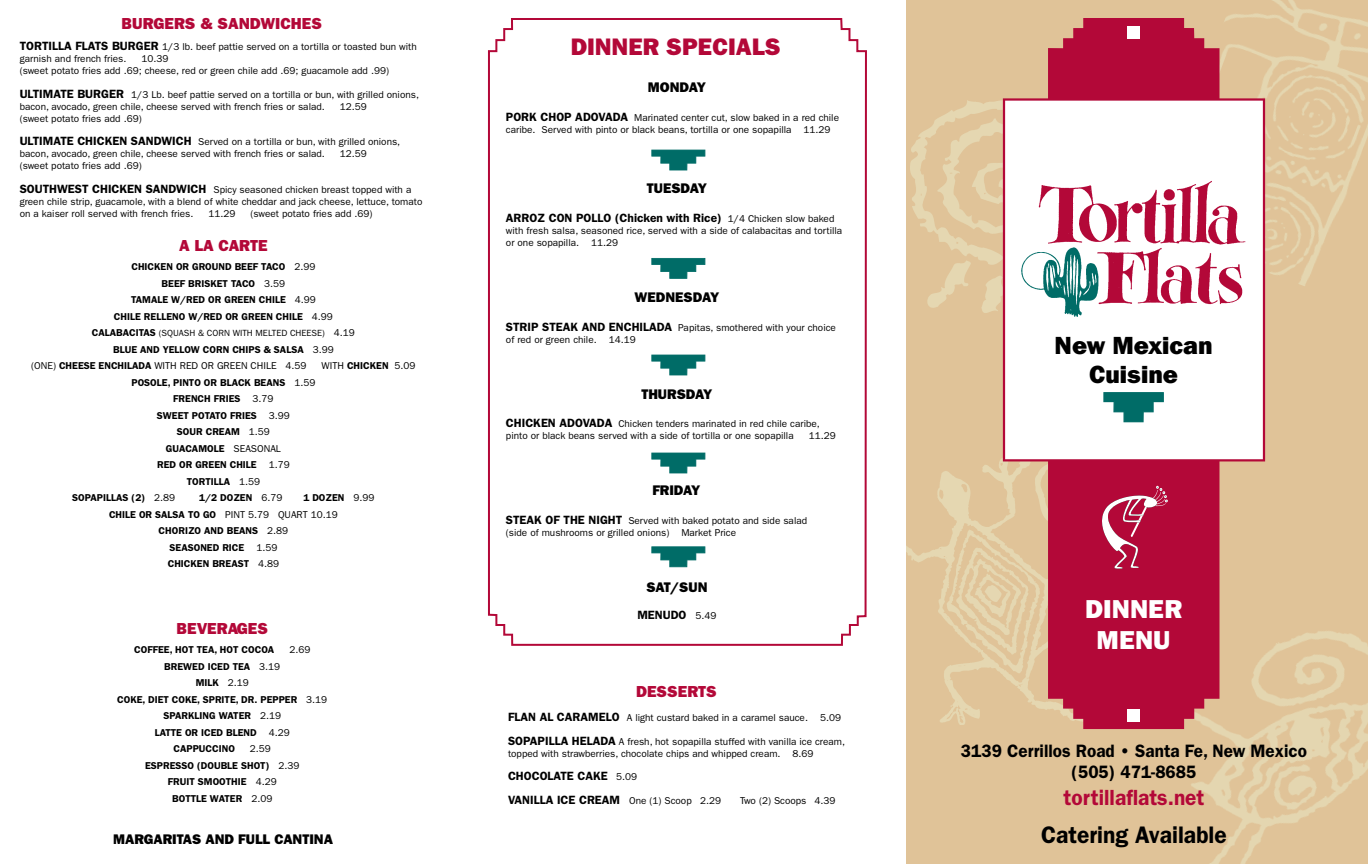
<style>
.page{position:relative;width:1368px;height:864px;background:#fff}
.page>*{position:absolute;margin:0;border:0;box-sizing:border-box;transform-origin:0 0}
.t1{font:800 25.8px/30.9px "Franklin Gothic IT Cby BT";color:#fff;text-align:center}
.t2{font:800 24.7px/29.1px "Franklin Gothic IT Cby BT";color:#000;text-align:center}
.t3{font:600 24px "ITC Franklin Gothic Std";color:#000;scale:.95 1}
.t4{font:24px "ITC Franklin Gothic Std Hvy";color:#b30838}
.t5{font:600 22px "ITC Franklin Gothic Std";color:#b30838;scale:.95 1}
.t6{font:600 18px/21.6px "ITC Franklin Gothic Std";color:#000;text-align:center;scale:.95 1}
.t7{font:16px "ITC Franklin Gothic Std Hvy";color:#b30838}
.t8{font:14px "ITC Franklin Gothic Std Hvy";color:#000}
.t9{font:600 12px/23.4px "ITC Franklin Gothic Std";color:#000}
.t10{font:10px/12px "ITC Franklin Gothic Std";color:#000}
.t11{font:600 10px/16.5px "ITC Franklin Gothic Std";color:#000;text-align:center}
.t12{font:9px "ITC Franklin Gothic Std";color:#000}
.s1{font-weight:600;font-size:12px}
.s2{font-weight:400}
.s3{font-weight:600;font-size:10px}
.s4{font-size:10px}
.s5{font-weight:600}
.s6{font-weight:400;font-size:10px}
</style>
<div class="page">
<div style="left:907px;top:0;width:461px;height:864px;background:#e0c398"></div>
<img style="left:1191px;top:631px;width:177px;height:233px">
<img style="left:1220px;top:0;width:148px;height:302px">
<img style="left:907px;top:450px;width:141px;height:275px">
<img style="left:910px;top:100px;width:93px;height:218px">
<svg style="left:488px;top:18px;width:379px;height:628px"></svg>
<div style="left:1048px;top:18px;width:172px;height:711px;background:#b30838"></div>
<div style="left:1127px;top:26px;width:13px;height:12px;background:#fff"></div>
<div style="left:1127px;top:709px;width:13px;height:12px;background:#fff"></div>
<div style="left:1003px;top:98px;width:262px;height:363px;background:#fff"></div>
<img style="left:1019px;top:179px;width:229px;height:139px">
<img style="left:1021px;top:245px;width:83px;height:73px">
<svg style="left:1103px;top:392px;width:61px;height:30px;background:#559d9a"></svg>
<svg style="left:1101px;top:486px;width:67px;height:83px;background:#bd345b"></svg>
<svg style="left:651px;top:150px;width:54px;height:20px"></svg>
<svg style="left:651px;top:258px;width:54px;height:21px"></svg>
<svg style="left:651px;top:355px;width:54px;height:20px"></svg>
<svg style="left:651px;top:453px;width:54px;height:20px"></svg>
<svg style="left:651px;top:546px;width:54px;height:21px"></svg>
<h3 class="t7" style="left:122px;top:14px;width:202px">BURGERS &amp; SANDWICHES</h3>
<p class="t10" style="left:20px;top:41px;width:399px"><span class="s1">TORTILLA FLATS BURGER</span> 1/3 lb. beef pattie served on a tortilla or toasted bun with garnish and french fries.</p>
<p class="t10" style="left:20px;top:53px;width:371px;text-indent:122px">10.39<br>(sweet potato fries add .69; cheese, red or green chile add .69; guacamole add .99)</p>
<p class="t10" style="left:20px;top:88px;width:401px"><span class="s1">ULTIMATE BURGER</span> 1/3 Lb. beef pattie served on a tortilla or bun, with grilled onions, bacon, avocado, green chile, cheese served with french fries or salad.</p>
<p class="t10" style="left:340px;top:100px;width:28px">12.59</p>
<p class="t10" style="left:20px;top:112px;width:124px">(sweet potato fries add .69)</p>
<p class="t10" style="left:20px;top:136px;width:382px"><span class="s1">ULTIMATE CHICKEN SANDWICH</span> Served on a tortilla or bun, with grilled onions, bacon, avocado, green chile, cheese served with french fries or salad.</p>
<p class="t10" style="left:340px;top:148px;width:28px">12.59</p>
<p class="t10" style="left:20px;top:160px;width:124px">(sweet potato fries add .69)</p>
<p class="t10" style="left:20px;top:183px;width:404px"><span class="s1">SOUTHWEST CHICKEN SANDWICH</span> Spicy seasoned chicken breast topped with a green chile strip, guacamole, with a blend of white cheddar and jack cheese, lettuce, tomato on a kaiser roll served with french fries.</p>
<p class="t10" style="left:208px;top:207px;width:28px">11.29</p>
<p class="t10" style="left:250px;top:207px;width:124px">(sweet potato fries add .69)</p>
<h3 class="t7" style="left:179px;top:236px;width:90px">A LA CARTE</h3>
<p class="t11" style="left:114px;top:259px;width:220px">CHICKEN OR GROUND BEEF TACO <span class="s2">2.99<br></span>BEEF BRISKET TACO <span class="s2">3.59<br></span>TAMALE W/RED OR GREEN CHILE <span class="s2">4.99<br></span>CHILE RELLENO W/RED OR GREEN CHILE <span class="s2">4.99</span></p>
<p class="t12" style="left:92px;top:328px;width:265px"><span class="s3">CALABACITAS</span> (SQUASH &amp; CORN WITH MELTED CHEESE) <span class="s4">4.19</span></p>
<p class="t11" style="left:31px;top:341px;width:304px;text-align:left;text-indent:82px">BLUE AND YELLOW CORN CHIPS &amp; SALSA <span class="s2">3.99 (ONE)</span> CHEESE ENCHILADA <span class="s2">WITH RED OR GREEN CHILE 4.59</span></p>
<p class="t10" style="left:322px;top:360px;width:95px">WITH <span class="s5">CHICKEN</span> 5.09</p>
<p class="t11" style="left:131px;top:374px;width:185px">POSOLE, PINTO OR BLACK BEANS <span class="s2">1.59</span></p>
<p class="t11" style="left:173px;top:391px;width:102px">FRENCH FRIES <span class="s2">3.79</span></p>
<p class="t11" style="left:157px;top:407px;width:135px">SWEET POTATO FRIES <span class="s2">3.99</span></p>
<p class="t11" style="left:177px;top:424px;width:95px">SOUR CREAM <span class="s2">1.59</span></p>
<p class="t11" style="left:166px;top:440px;width:117px">GUACAMOLE <span class="s2">SEASONAL</span></p>
<p class="t11" style="left:157px;top:457px;width:134px">RED OR GREEN CHILE <span class="s2">1.79</span></p>
<p class="t11" style="left:187px;top:473px;width:75px">TORTILLA <span class="s2">1.59</span></p>
<p class="t11" style="left:72px;top:490px;width:104px">SOPAPILLAS (2) <span class="s2">2.89</span></p>
<p class="t11" style="left:199px;top:490px;width:85px">1/2 DOZEN <span class="s2">6.79</span></p>
<p class="t11" style="left:303px;top:490px;width:73px">1 DOZEN <span class="s2">9.99</span></p>
<p class="t10" style="left:109px;top:508px;width:230px"><span class="s5">CHILE OR SALSA TO GO</span> PINT 5.79 QUART 10.19</p>
<p class="t11" style="left:159px;top:523px;width:131px">CHORIZO AND BEANS <span class="s2">2.89</span></p>
<p class="t11" style="left:170px;top:539px;width:109px">SEASONED RICE <span class="s2">1.59</span></p>
<p class="t11" style="left:168px;top:556px;width:113px">CHICKEN BREAST <span class="s2">4.89</span></p>
<h3 class="t7" style="left:177px;top:619px;width:93px">BEVERAGES</h3>
<p class="t11" style="left:134px;top:641px;width:142px">COFFEE, HOT TEA, HOT COCOA</p>
<p class="t10" style="left:289px;top:644px;width:22px">2.69</p>
<p class="t11" style="left:164px;top:658px;width:117px">BREWED ICED TEA <span class="s2">3.19</span></p>
<p class="t11" style="left:196px;top:674px;width:55px">MILK <span class="s2">2.19</span></p>
<p class="t11" style="left:117px;top:691px;width:212px">COKE, DIET COKE, SPRITE, DR. PEPPER <span class="s2">3.19</span></p>
<p class="t11" style="left:163px;top:707px;width:119px">SPARKLING WATER <span class="s2">2.19</span></p>
<p class="t11" style="left:155px;top:724px;width:137px">LATTE OR ICED BLEND <span class="s2">4.29</span></p>
<p class="t11" style="left:174px;top:740px;width:63px">CAPPUCCINO</p>
<p class="t10" style="left:250px;top:743px;width:22px">2.59</p>
<p class="t11" style="left:145px;top:757px;width:156px">ESPRESSO (DOUBLE SHOT) <span class="s2">2.39</span></p>
<p class="t11" style="left:168px;top:773px;width:110px">FRUIT SMOOTHIE <span class="s2">4.29</span></p>
<p class="t11" style="left:172px;top:790px;width:102px">BOTTLE WATER <span class="s2">2.09</span></p>
<h3 class="t8" style="left:113px;top:831px;width:221px">MARGARITAS AND FULL CANTINA</h3>
<h3 class="t4" style="left:571px;top:33px;width:211px">DINNER SPECIALS</h3>
<h3 class="t8" style="left:648px;top:79px;width:60px">MONDAY</h3>
<p class="t10" style="left:506px;top:112px;width:335px"><span class="s1">PORK CHOP ADOVADA</span> Marinated center cut, slow baked in a red chile caribe. Served with pinto or black beans, tortilla or one sopapilla 11.29</p>
<h3 class="t8" style="left:647px;top:180px;width:62px">TUESDAY</h3>
<p class="t9" style="left:506px;top:206px;width:330px">ARROZ CON POLLO (Chicken with Rice) <span class="s6">1/4 Chicken slow baked</span></p>
<p class="t10" style="left:506px;top:225px;width:338px">with fresh salsa, seasoned rice, served with a side of calabacitas and tortilla or one sopapilla. 11.29</p>
<h3 class="t8" style="left:635px;top:289px;width:86px">WEDNESDAY</h3>
<p class="t10" style="left:506px;top:321px;width:331px"><span class="s1">STRIP STEAK AND ENCHILADA</span> Papitas, smothered with your choice of red or green chile. 14.19</p>
<h3 class="t8" style="left:641px;top:386px;width:73px">THURSDAY</h3>
<p class="t10" style="left:506px;top:418px;width:315px"><span class="s1">CHICKEN ADOVADA</span> Chicken tenders marinated in red chile caribe, pinto or black beans served with a side of tortilla or one sopapilla</p>
<p class="t10" style="left:809px;top:430px;width:28px">11.29</p>
<h3 class="t8" style="left:652px;top:482px;width:50px">FRIDAY</h3>
<p class="t10" style="left:506px;top:515px;width:303px"><span class="s1">STEAK OF THE NIGHT</span> Served with baked potato and side salad (side of mushrooms or grilled onions) Market Price</p>
<h3 class="t8" style="left:646px;top:579px;width:63px">SAT/SUN</h3>
<p class="t9" style="left:637px;top:604px;width:81px">MENUDO <span class="s6">5.49</span></p>
<h3 class="t7" style="left:636px;top:682px;width:82px">DESSERTS</h3>
<p class="t10" style="left:508px;top:712px;width:334px"><span class="s1">FLAN AL CARAMELO</span> A light custard baked in a caramel sauce. 5.09</p>
<p class="t10" style="left:508px;top:736px;width:339px"><span class="s1">SOPAPILLA HELADA</span> A fresh, hot sopapilla stuffed with vanilla ice cream, topped with strawberries, chocolate chips and whipped cream. 8.69</p>
<p class="t9" style="left:508px;top:764px;width:215px">CHOCOLATE CAKE <span class="s6">5.09<br></span>VANILLA ICE CREAM <span class="s6">One (1) Scoop 2.29</span></p>
<p class="t10" style="left:740px;top:794px;width:97px">Two (2) Scoops 4.39</p>
<h2 class="t2" style="left:1055px;top:330px;width:159px">New Mexican<br>Cuisine</h2>
<h1 class="t1" style="left:1085px;top:593px;width:99px">DINNER<br>MENU</h1>
<h3 class="t6" style="left:961px;top:740px;width:366px">3139 Cerrillos Road • Santa Fe, New Mexico (505) 471-8685</h3>
<h3 class="t5" style="left:1063px;top:784px;width:150px">tortillaflats.net</h3>
<h3 class="t3" style="left:1041px;top:820px;width:197px">Catering Available</h3>
</div>
